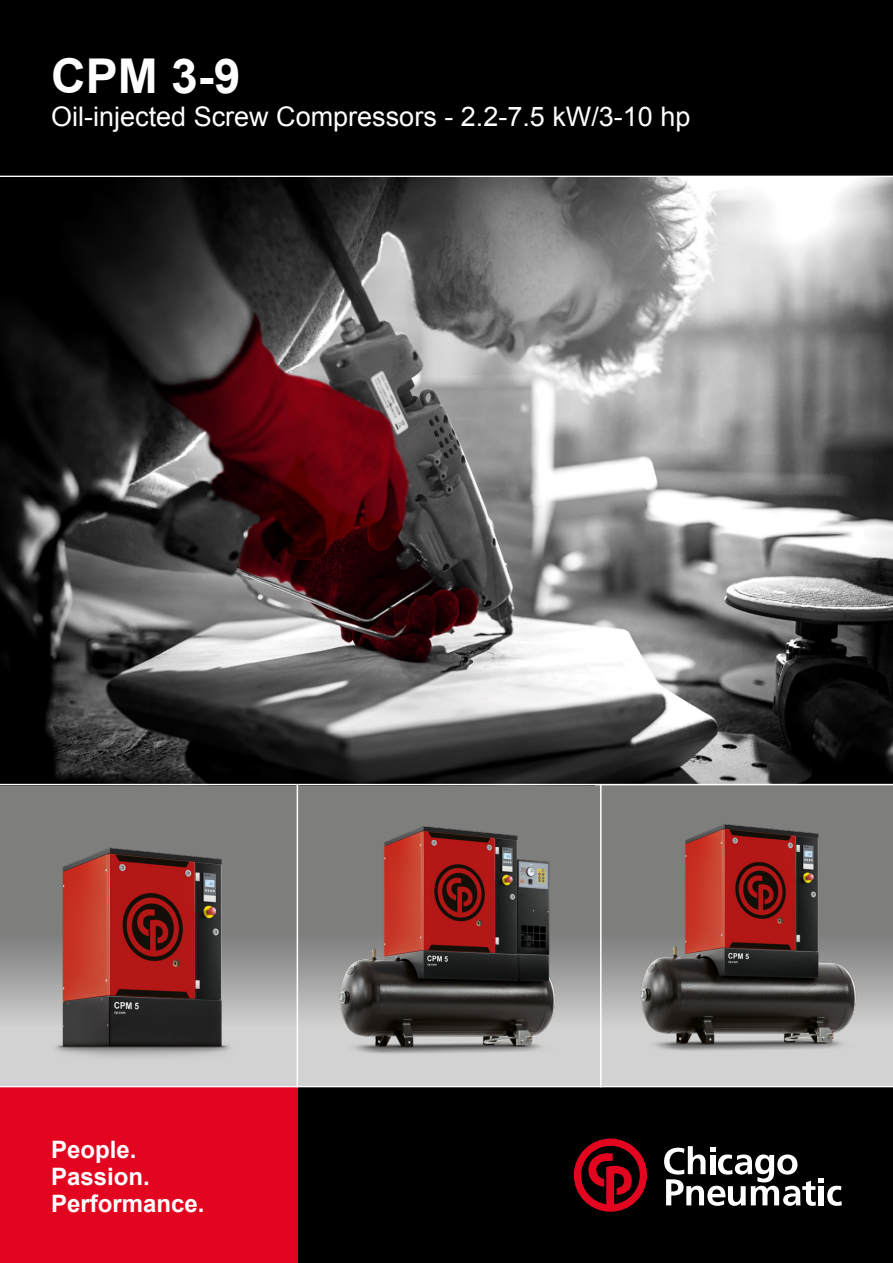
<style>
.page{position:relative;width:893px;height:1263px;background:#fff}
.page>*{position:absolute;margin:0;border:0;box-sizing:border-box;transform-origin:0 0}
.Headline{font:700 48px "Arial";color:#fff}
.Sub-headline{font:27px "Arial";color:#fff}
.t1{font:700 24px "Arial";color:#fff}
</style>
<div class="page">
<div style="left:0;top:0;width:893px;height:176px;background:#000"></div>
<div style="left:297px;top:1087px;width:596px;height:176px;background:#000"></div>
<div style="left:0;top:1087px;width:297px;height:176px;background:#e30520"></div>
<svg style="left:664px;top:1146px;width:178px;height:60px"></svg>
<svg style="left:574px;top:1138px;width:73px;height:74px"></svg>
<svg style="left:0;top:785px;width:297px;height:301px;background:#848483"></svg>
<img style="left:0;top:819px;width:287px;height:267px">
<svg style="left:298px;top:785px;width:297px;height:301px;background:#9c9c9c"></svg>
<img style="left:327px;top:803px;width:245px;height:270px">
<img style="left:0;top:177px;width:893px;height:607px">
<svg style="left:595px;top:785px;width:298px;height:301px;background:#9f9f9f"></svg>
<img style="left:628px;top:800px;width:245px;height:271px">
<hr style="left:600px;top:784px;width:2px;height:303px;background:#fff">
<p class="Headline" style="left:51px;top:45px;width:191px">CPM 3-9</p>
<p class="Sub-headline" style="left:51px;top:99px;width:641px">Oil-injected Screw Compressors - 2.2-7.5 kW/3-10 hp</p>
<p class="t1" style="left:51px;top:1134px;width:87px">People.</p>
<p class="t1" style="left:51px;top:1161px;width:100px">Passion.</p>
<p class="t1" style="left:51px;top:1188px;width:155px">Performance.</p>
</div>
